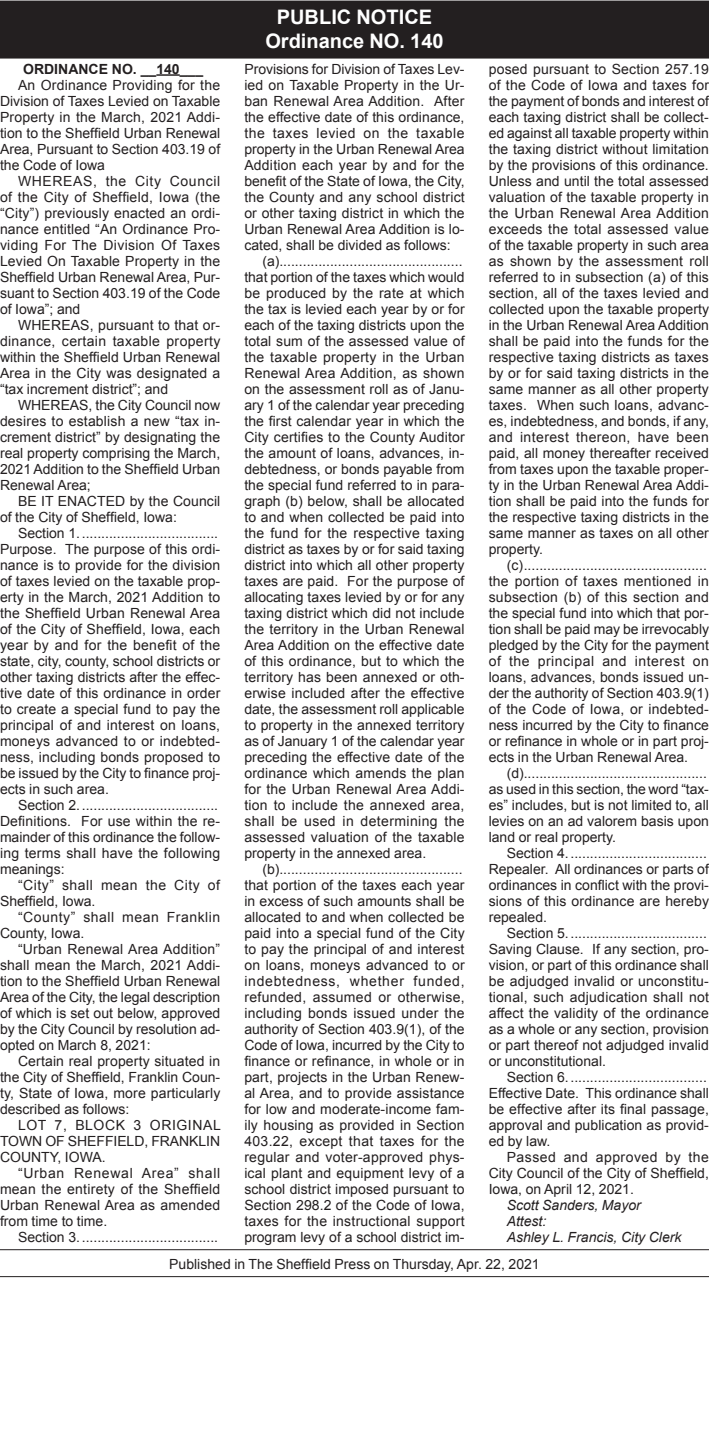
<style>
.page{position:relative;width:709px;height:1440px;background:#fff}
.page>*{position:absolute;margin:0;border:0;box-sizing:border-box;transform-origin:0 0}
.Reversed_Heading_Tit{font:700 20px "Arial";color:#fff}
.Reversed_Heading_All{font:700 20px "Arial";color:#fff}
._1_Column_Arial{font:14px/16px "Arial";letter-spacing:.005em;color:#231f20;text-align:justify}
._1_Column_Arial-2{font:14px/16px "Arial";letter-spacing:.035em;color:#231f20}
.footer_long{font:14px "Arial";color:#231f20}
._1_Column_Arial-3{font:italic 14px "Arial";color:#231f20}
._2nd_Heading{font:700 14px "Arial";color:#231f20}
</style>
<div class="page">
<div style="left:0;top:1px;width:708px;height:34px;background:#231f20"></div>
<div style="left:0;top:25px;width:708px;height:34px;background:#231f20"></div>
<hr style="left:0;top:1249px;width:708px;height:1px;background:#231f20">
<hr style="left:0;top:1276px;width:708px;height:1px;background:#231f20">
<hr style="left:156px;top:74px;width:24px;height:2px;background:#231f20">
<p class="_2nd_Heading" style="left:23px;top:59px;width:181px">ORDINANCE NO. __140___</p>
<p class="_1_Column_Arial" style="left:0;top:77px;width:222px;text-indent:18px">An Ordinance Providing for the Division of Taxes Levied on Taxable Property in the March, 2021 Addi&shy;tion to the Sheffield Urban Renewal Area, Pursuant to Section 403.19 of the Code of Iowa</p>
<p class="_1_Column_Arial" style="left:0;top:173px;width:222px;text-indent:18px">WHEREAS, the City Council of the City of Sheffield, Iowa (the “City”) previously enacted an ordi&shy;nance entitled “An Ordinance Pro&shy;viding For The Division Of Taxes Levied On Taxable Property in the Sheffield Urban Renewal Area, Pur&shy;suant to Section 403.19 of the Code of Iowa”; and</p>
<p class="_1_Column_Arial" style="left:0;top:317px;width:222px;text-indent:18px">WHEREAS, pursuant to that or&shy;dinance, certain taxable property within the Sheffield Urban Renewal Area in the City was designated a “tax increment district”; and</p>
<p class="_1_Column_Arial" style="left:0;top:397px;width:222px;text-indent:18px">WHEREAS, the City Council now desires to establish a new “tax in&shy;crement district” by designating the real property comprising the March, 2021 Addition to the Sheffield Urban Renewal Area;</p>
<p class="_1_Column_Arial" style="left:0;top:493px;width:222px;text-indent:18px">BE IT ENACTED by the Council of the City of Sheffield, Iowa:</p>
<p class="_1_Column_Arial" style="left:0;top:525px;width:222px;text-align:left;text-indent:18px">Section 1....................................<br>Purpose. The purpose of this ordi&shy;nance is to provide for the division of taxes levied on the taxable prop&shy;erty in the March, 2021 Addition to the Sheffield Urban Renewal Area of the City of Sheffield, Iowa, each year by and for the benefit of the state, city, county, school districts or other taxing districts after the effec&shy;tive date of this ordinance in order to create a special fund to pay the principal of and interest on loans, moneys advanced to or indebted&shy;ness, including bonds proposed to be issued by the City to finance proj&shy;ects in such area.</p>
<p class="_1_Column_Arial" style="left:0;top:797px;width:222px;text-align:left;text-indent:18px">Section 2....................................<br>Definitions. For use within the re&shy;mainder of this ordinance the follow&shy;ing terms shall have the following meanings:</p>
<p class="_1_Column_Arial-2" style="left:0;top:877px;width:221px;text-indent:18px">“City” shall mean the City of<br>Sheffield, Iowa.</p>
<p class="_1_Column_Arial-2" style="left:0;top:909px;width:222px;text-indent:18px">“County” shall mean Franklin<br>County, Iowa.</p>
<p class="_1_Column_Arial" style="left:0;top:941px;width:222px;text-indent:18px">“Urban Renewal Area Addition” shall mean the March, 2021 Addi&shy;tion to the Sheffield Urban Renewal Area of the City, the legal description of which is set out below, approved by the City Council by resolution ad&shy;opted on March 8, 2021:</p>
<p class="_1_Column_Arial" style="left:0;top:1053px;width:222px;text-indent:18px">Certain real property situated in the City of Sheffield, Franklin Coun&shy;ty, State of Iowa, more particularly described as follows:</p>
<p class="_1_Column_Arial" style="left:0;top:1117px;width:222px;text-indent:18px">LOT 7, BLOCK 3 ORIGINAL TOWN OF SHEFFIELD, FRANKLIN COUNTY, IOWA.</p>
<p class="_1_Column_Arial" style="left:0;top:1165px;width:222px;text-indent:18px">“Urban Renewal Area” shall mean the entirety of the Sheffield Urban Renewal Area as amended from time to time.</p>
<p class="_1_Column_Arial" style="left:18px;top:1229px;width:201px">Section 3....................................</p>
<p class="Reversed_Heading_All" style="left:276px;top:4px;width:157px">PUBLIC NOTICE</p>
<p class="Reversed_Heading_Tit" style="left:265px;top:28px;width:180px">Ordinance NO. 140</p>
<p class="_1_Column_Arial" style="left:244px;top:61px;width:222px">Provisions for Division of Taxes Lev&shy;ied on Taxable Property in the Ur&shy;ban Renewal Area Addition. After the effective date of this ordinance, the taxes levied on the taxable property in the Urban Renewal Area Addition each year by and for the benefit of the State of Iowa, the City, the County and any school district or other taxing district in which the Urban Renewal Area Addition is lo&shy;cated, shall be divided as follows:</p>
<p class="_1_Column_Arial" style="left:244px;top:253px;width:222px;text-align:left;text-indent:18px">(a)............................................... that portion of the taxes which would be produced by the rate at which the tax is levied each year by or for each of the taxing districts upon the total sum of the assessed value of the taxable property in the Urban Renewal Area Addition, as shown on the assessment roll as of Janu&shy;ary 1 of the calendar year preceding the first calendar year in which the City certifies to the County Auditor the amount of loans, advances, in&shy;debtedness, or bonds payable from the special fund referred to in para&shy;graph (b) below, shall be allocated to and when collected be paid into the fund for the respective taxing district as taxes by or for said taxing district into which all other property taxes are paid. For the purpose of allocating taxes levied by or for any taxing district which did not include the territory in the Urban Renewal Area Addition on the effective date of this ordinance, but to which the territory has been annexed or oth&shy;erwise included after the effective date, the assessment roll applicable to property in the annexed territory as of January 1 of the calendar year preceding the effective date of the ordinance which amends the plan for the Urban Renewal Area Addi&shy;tion to include the annexed area, shall be used in determining the assessed valuation of the taxable property in the annexed area.</p>
<p class="_1_Column_Arial" style="left:244px;top:861px;width:222px;text-align:left;text-indent:18px">(b)............................................... that portion of the taxes each year in excess of such amounts shall be allocated to and when collected be paid into a special fund of the City to pay the principal of and interest on loans, moneys advanced to or indebtedness, whether funded, refunded, assumed or otherwise, including bonds issued under the authority of Section 403.9(1), of the Code of Iowa, incurred by the City to finance or refinance, in whole or in part, projects in the Urban Renew&shy;al Area, and to provide assistance for low and moderate-income fam&shy;ily housing as provided in Section 403.22, except that taxes for the regular and voter-approved phys&shy;ical plant and equipment levy of a school district imposed pursuant to Section 298.2 of the Code of Iowa, taxes for the instructional support program levy of a school district im-</p>
<p class="_1_Column_Arial" style="left:488px;top:61px;width:222px">posed pursuant to Section 257.19 of the Code of Iowa and taxes for the payment of bonds and interest of each taxing district shall be collect&shy;ed against all taxable property within the taxing district without limitation by the provisions of this ordinance.<br>Unless and until the total assessed valuation of the taxable property in the Urban Renewal Area Addition exceeds the total assessed value of the taxable property in such area as shown by the assessment roll referred to in subsection (a) of this section, all of the taxes levied and collected upon the taxable property in the Urban Renewal Area Addition shall be paid into the funds for the respective taxing districts as taxes by or for said taxing districts in the same manner as all other property taxes. When such loans, advanc&shy;es, indebtedness, and bonds, if any, and interest thereon, have been paid, all money thereafter received from taxes upon the taxable proper&shy;ty in the Urban Renewal Area Addi&shy;tion shall be paid into the funds for the respective taxing districts in the same manner as taxes on all other property.</p>
<p class="_1_Column_Arial" style="left:488px;top:557px;width:222px;text-align:left;text-indent:18px">(c)............................................... the portion of taxes mentioned in subsection (b) of this section and the special fund into which that por&shy;tion shall be paid may be irrevocably pledged by the City for the payment of the principal and interest on loans, advances, bonds issued un&shy;der the authority of Section 403.9(1) of the Code of Iowa, or indebted&shy;ness incurred by the City to finance or refinance in whole or in part proj&shy;ects in the Urban Renewal Area.</p>
<p class="_1_Column_Arial" style="left:488px;top:765px;width:222px;text-align:left;text-indent:18px">(d)............................................... as used in this section, the word “tax&shy;es” includes, but is not limited to, all levies on an ad valorem basis upon land or real property.</p>
<p class="_1_Column_Arial" style="left:488px;top:845px;width:222px;text-align:left;text-indent:18px">Section 4....................................<br>Repealer. All ordinances or parts of ordinances in conflict with the provi&shy;sions of this ordinance are hereby repealed.</p>
<p class="_1_Column_Arial" style="left:488px;top:925px;width:222px;text-align:left;text-indent:18px">Section 5....................................<br>Saving Clause. If any section, pro&shy;vision, or part of this ordinance shall be adjudged invalid or unconstitu&shy;tional, such adjudication shall not affect the validity of the ordinance as a whole or any section, provision or part thereof not adjudged invalid or unconstitutional.</p>
<p class="_1_Column_Arial" style="left:488px;top:1069px;width:222px;text-align:left;text-indent:18px">Section 6....................................<br>Effective Date. This ordinance shall be effective after its final passage, approval and publication as provid&shy;ed by law.</p>
<p class="_1_Column_Arial" style="left:488px;top:1149px;width:221px;text-indent:18px">Passed and approved by the City Council of the City of Sheffield, Iowa, on April 12, 2021.</p>
<p class="_1_Column_Arial-3" style="left:506px;top:1196px;width:135px">Scott Sanders, Mayor</p>
<p class="_1_Column_Arial-3" style="left:506px;top:1212px;width:41px">Attest:</p>
<p class="_1_Column_Arial-3" style="left:506px;top:1228px;width:176px">Ashley L. Francis, City Clerk</p>
<p class="footer_long" style="left:169px;top:1255px;width:371px">Published in The Sheffield Press on Thursday, Apr. 22, 2021</p>
</div>
